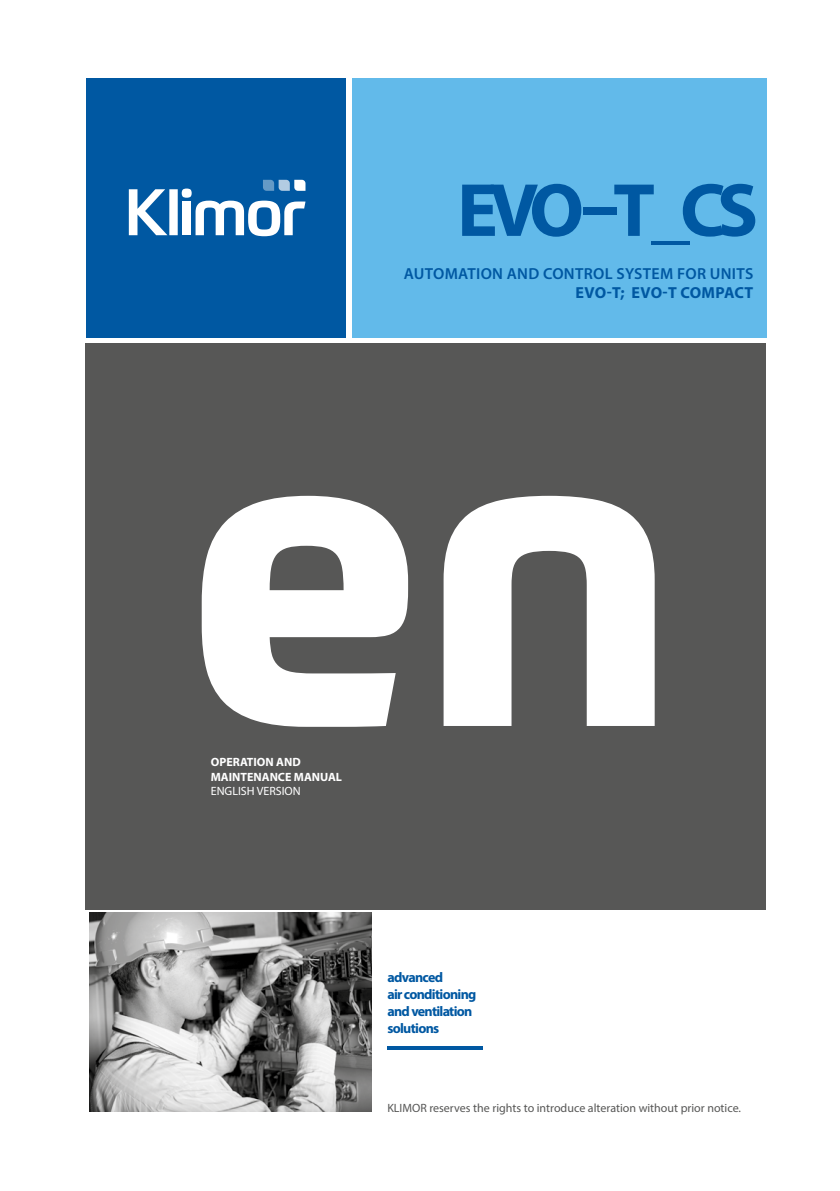
<style>
.page{position:relative;width:840px;height:1191px;background:#fff}
.page>*{position:absolute;margin:0;border:0;box-sizing:border-box;transform-origin:0 0}
.t1{font:700 76px "Myriad Pro";color:#0058a2}
.t2{font:600 16px "Myriad Pro";letter-spacing:.02em;color:#0058a2}
.t3{font:700 16px "Myriad Pro";letter-spacing:.015em;color:#0058a2}
.t4{font:700 14px/16.8px "Myriad Pro";letter-spacing:-.05em;color:#0058a2}
.t5{font:12px "Myriad Pro";color:#575756}
.t6{font:700 12px/14.4px "Myriad Pro";color:#fff}
.t7{font:12px "Myriad Pro";color:#fff}
</style>
<div class="page">
<div style="left:351px;top:78px;width:415px;height:259px;background:#62baea"></div>
<div style="left:86px;top:78px;width:259px;height:259px;background:#0058a2"></div>
<div style="left:85px;top:343px;width:680px;height:566px;background:#575756"></div>
<hr style="left:387px;top:1046px;width:95px;height:3px;background:#0058a2">
<svg style="left:201px;top:496px;width:453px;height:231px;fill:#fff"></svg>
<svg style="left:182px;top:180px;width:123px;height:56px"></svg>
<div style="left:182px;top:202px;width:9px;height:33px;background:#fff"></div>
<div style="left:169px;top:189px;width:9px;height:46px;background:#fff"></div>
<svg style="left:129px;top:189px;width:38px;height:46px"></svg>
<img style="left:89px;top:912px;width:282px;height:199px">
<h1 class="t1" style="left:457px;top:161px;width:302px">EVO – T _CS</h1>
<h2 class="t2" style="left:403px;top:263px;width:351px">AUTOMATION AND CONTROL SYSTEM FOR UNITS</h2>
<h2 class="t3" style="left:575px;top:282px;width:179px">EVO-T; EVO-T COMPACT</h2>
<p class="t6" style="left:211px;top:754px;width:133px">OPERATION AND<br>MAINTENANCE MANUAL</p>
<p class="t7" style="left:211px;top:783px;width:91px">ENGLISH VERSION</p>
<p class="t4" style="left:387px;top:969px;width:90px">advanced<br>air conditioning and ventilation solutions</p>
<p class="t5" style="left:387px;top:1100px;width:355px">KLIMOR reserves the rights to introduce alteration without prior notice.</p>
</div>
